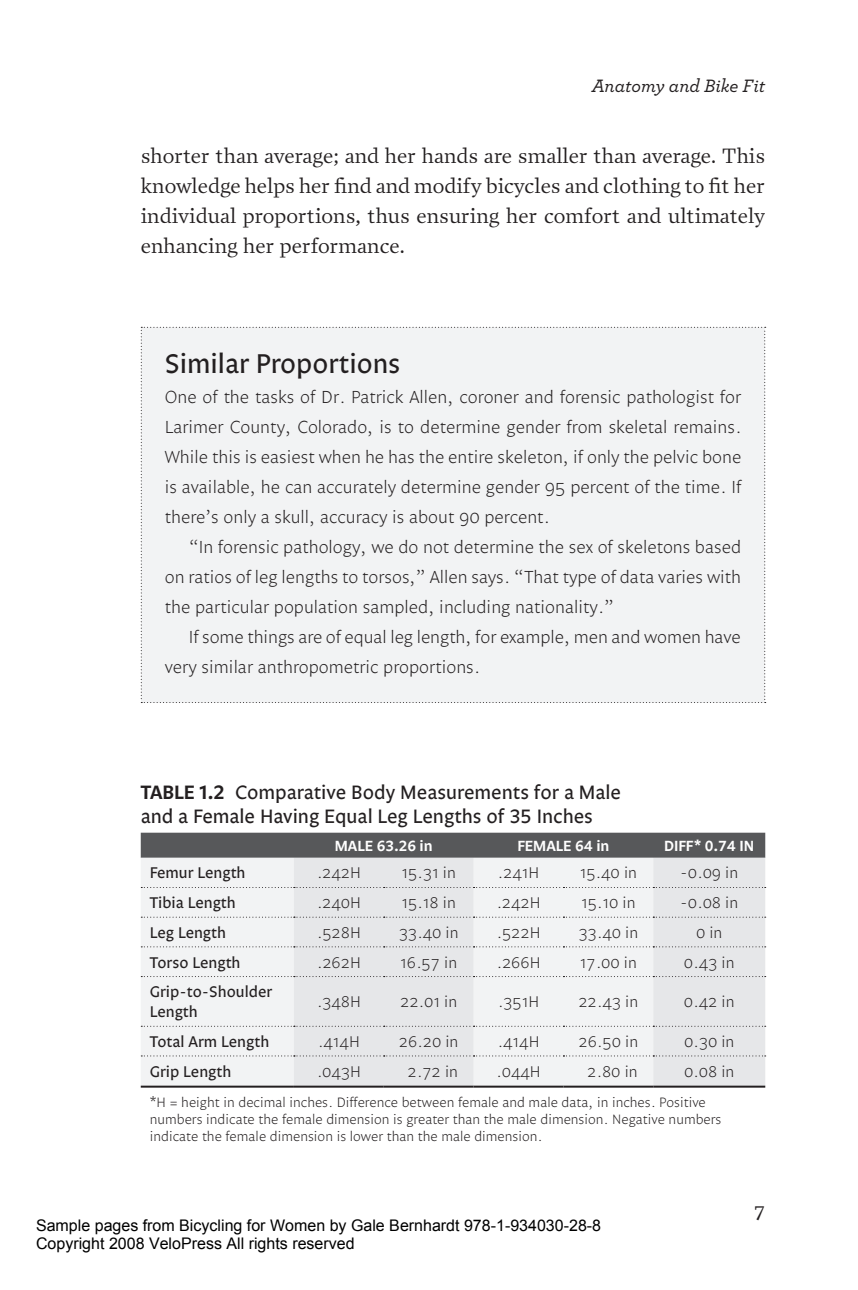
<style>
.page{position:relative;width:858px;height:1290px;background:#fff}
.page>*{position:absolute;margin:0;border:0;box-sizing:border-box;transform-origin:0 0}
.sidebar_title{font:28px "Legato";color:#231f20}
.Body_indent{font:21px/30px "Prensa";color:#231f20;text-align:justify}
.table_header_1{font:20px/24px "Legato LF";color:#231f20}
.t1{font:20px "Prensa Book SC";color:#231f20}
.t2{font:italic 500 18.8px "Archer";color:#231f20}
.sidebar_text_no_inde{font:300 18px/30px "Legato";color:#231f20;text-align:justify}
.sidebar_text{font:300 18px/30px "Legato";color:#231f20;text-align:justify}
.table_text_center{font:300 16px "Legato";color:#231f20}
.t3{font:16px/18.2px "Arial";color:#000}
.table_text_left{font:16px/20px "Legato";color:#231f20}
.table_header_2{font:600 15.2px "Legato LF";color:#fff}
.table_footer{font:300 14px/16.8px "Legato";color:#231f20}
.s1{font-weight:600}
</style>
<div class="page">
<div style="left:141px;top:327px;width:624px;height:376px;background:#f2f3f4"></div>
<div style="left:141px;top:832px;width:624px;height:25px;background:#57585a"></div>
<div style="left:141px;top:857px;width:153px;height:228px;background:#f2f3f4"></div>
<svg style="left:294px;top:857px;width:471px;height:228px;fill:#e6e7e9"></svg>
<svg style="left:141px;top:887px;width:624px;height:1px"></svg>
<svg style="left:141px;top:916px;width:624px;height:1px"></svg>
<svg style="left:141px;top:946px;width:624px;height:1px"></svg>
<svg style="left:141px;top:976px;width:624px;height:1px"></svg>
<svg style="left:141px;top:1025px;width:624px;height:1px"></svg>
<svg style="left:141px;top:1055px;width:624px;height:1px"></svg>
<hr style="left:141px;top:1085px;width:153px;height:2px;background:#231f20">
<hr style="left:294px;top:1085px;width:89px;height:2px;background:#231f20">
<hr style="left:383px;top:1085px;width:90px;height:2px;background:#231f20">
<hr style="left:473px;top:1085px;width:90px;height:2px;background:#231f20">
<hr style="left:563px;top:1085px;width:90px;height:2px;background:#231f20">
<hr style="left:653px;top:1085px;width:112px;height:2px;background:#231f20">
<p class="t2" style="left:591px;top:74px;width:175px">Anatomy and Bike Fit</p>
<p class="Body_indent" style="left:141px;top:140px;width:626px">shorter than average; and her hands are smaller than average. This knowledge helps her find and modify bicycles and clothing to fit her individual proportions, thus ensuring her comfort and ultimately enhancing her performance.</p>
<p class="sidebar_title" style="left:165px;top:347px;width:237px">Similar Proportions</p>
<p class="sidebar_text_no_inde" style="left:165px;top:382px;width:578px">One of the tasks of Dr. Patrick Allen, coroner and forensic pathologist for Larimer County, Colorado, is to determine gender from skeletal remains.<br>While this is easiest when he has the entire skeleton, if only the pelvic bone is available, he can accurately determine gender 95 percent of the time. If there’s only a skull, accuracy is about 90 percent.</p>
<p class="sidebar_text" style="left:165px;top:532px;width:577px;text-indent:24px">“In forensic pathology, we do not determine the sex of skeletons based on ratios of leg lengths to torsos,” Allen says. “That type of data varies with the particular population sampled, including nationality.”</p>
<p class="sidebar_text" style="left:165px;top:622px;width:577px;text-indent:24px">If some things are of equal leg length, for example, men and women have very similar anthropometric proportions.</p>
<p class="table_header_1" style="left:141px;top:780px;width:481px"><span class="s1">TABLE 1.2</span> Comparative Body Measurements for a Male and a Female Having Equal Leg Lengths of 35 Inches</p>
<p class="table_header_2" style="left:335px;top:836px;width:99px">MALE 63.26 in</p>
<p class="table_header_2" style="left:517px;top:836px;width:94px">FEMALE 64 in</p>
<p class="table_header_2" style="left:664px;top:836px;width:92px">DIFF* 0.74 IN</p>
<p class="table_text_left" style="left:150px;top:863px;width:97px">Femur Length</p>
<p class="table_text_center" style="left:316px;top:863px;width:46px">.242H</p>
<p class="table_text_center" style="left:401px;top:863px;width:56px">15.31 in</p>
<p class="table_text_center" style="left:497px;top:863px;width:43px">.241H</p>
<p class="table_text_center" style="left:579px;top:863px;width:59px">15.40 in</p>
<p class="table_text_center" style="left:680px;top:863px;width:59px">-0.09 in</p>
<p class="table_text_left" style="left:150px;top:893px;width:87px">Tibia Length</p>
<p class="table_text_center" style="left:316px;top:893px;width:46px">.240H</p>
<p class="table_text_center" style="left:401px;top:893px;width:56px">15.18 in</p>
<p class="table_text_center" style="left:496px;top:893px;width:46px">.242H</p>
<p class="table_text_center" style="left:581px;top:893px;width:56px">15.10 in</p>
<p class="table_text_center" style="left:680px;top:893px;width:59px">-0.08 in</p>
<p class="table_text_left" style="left:150px;top:923px;width:78px">Leg Length</p>
<p class="table_text_center" style="left:317px;top:923px;width:45px">.528H</p>
<p class="table_text_center" style="left:398px;top:923px;width:61px">33.40 in</p>
<p class="table_text_center" style="left:496px;top:923px;width:45px">.522H</p>
<p class="table_text_center" style="left:578px;top:923px;width:61px">33.40 in</p>
<p class="table_text_center" style="left:696px;top:923px;width:28px">0 in</p>
<p class="table_text_left" style="left:150px;top:952px;width:92px">Torso Length</p>
<p class="table_text_center" style="left:317px;top:952px;width:45px">.262H</p>
<p class="table_text_center" style="left:400px;top:952px;width:59px">16.57 in</p>
<p class="table_text_center" style="left:496px;top:952px;width:45px">.266H</p>
<p class="table_text_center" style="left:579px;top:952px;width:59px">17.00 in</p>
<p class="table_text_center" style="left:683px;top:952px;width:52px">0.43 in</p>
<p class="table_text_left" style="left:150px;top:982px;width:124px">Grip-to-Shoulder<br>Length</p>
<p class="table_text_center" style="left:316px;top:992px;width:46px">.348H</p>
<p class="table_text_center" style="left:400px;top:992px;width:59px">22.01 in</p>
<p class="table_text_center" style="left:497px;top:992px;width:43px">.351H</p>
<p class="table_text_center" style="left:578px;top:992px;width:61px">22.43 in</p>
<p class="table_text_center" style="left:683px;top:992px;width:52px">0.42 in</p>
<p class="table_text_left" style="left:150px;top:1032px;width:121px">Total Arm Length</p>
<p class="table_text_center" style="left:318px;top:1032px;width:43px">.414H</p>
<p class="table_text_center" style="left:399px;top:1032px;width:61px">26.20 in</p>
<p class="table_text_center" style="left:497px;top:1032px;width:43px">.414H</p>
<p class="table_text_center" style="left:578px;top:1032px;width:61px">26.50 in</p>
<p class="table_text_center" style="left:684px;top:1032px;width:52px">0.30 in</p>
<p class="table_text_left" style="left:150px;top:1061px;width:83px">Grip Length</p>
<p class="table_text_center" style="left:316px;top:1061px;width:46px">.043H</p>
<p class="table_text_center" style="left:407px;top:1061px;width:52px">2.72 in</p>
<p class="table_text_center" style="left:496px;top:1061px;width:46px">.044H</p>
<p class="table_text_center" style="left:587px;top:1061px;width:52px">2.80 in</p>
<p class="table_text_center" style="left:684px;top:1061px;width:52px">0.08 in</p>
<p class="table_footer" style="left:150px;top:1094px;width:573px">*H = height in decimal inches. Difference between female and male data, in inches. Positive numbers indicate the female dimension is greater than the male dimension. Negative numbers indicate the female dimension is lower than the male dimension.</p>
<p class="t3" style="left:36px;top:1215px;width:566px">Sample pages from Bicycling for Women by Gale Bernhardt 978-1-934030-28-8<br>Copyright 2008 VeloPress All rights reserved</p>
<p class="t1" style="left:754px;top:1201px;width:13px">7</p>
</div>
